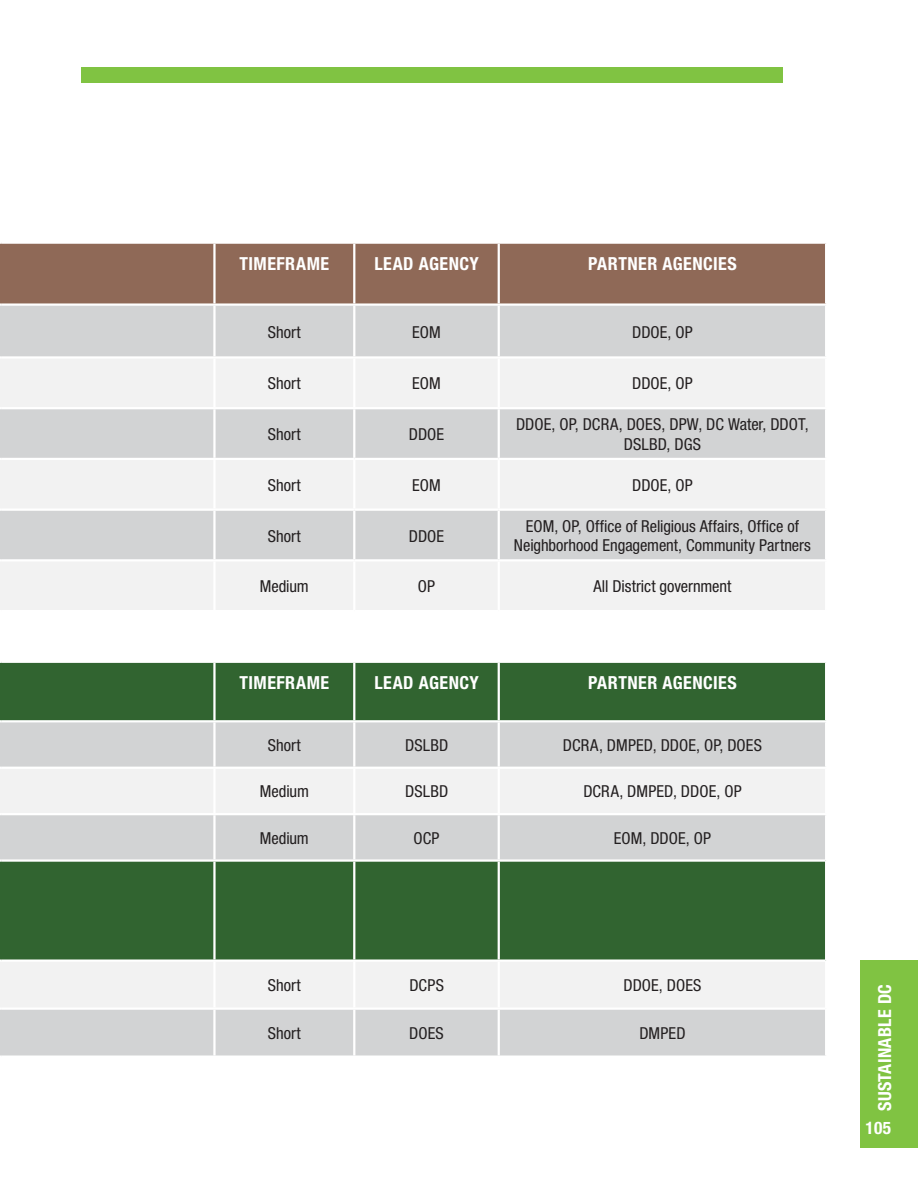
<style>
.page{position:relative;width:918px;height:1188px;background:#fff}
.page>*{position:absolute;margin:0;border:0;box-sizing:border-box;transform-origin:0 0}
.t1{font:700 condensed 18px "Helvetica Neue";letter-spacing:.025em;color:#fff}
.t2{font:700 condensed 17.4px "Helvetica Neue";color:#fff}
.t3{font:condensed 16.5px/19.8px "Helvetica Neue";color:#231f20;text-align:center}
</style>
<div class="page">
<div style="left:861px;top:961px;width:57px;height:187px;background:#80c342"></div>
<div style="left:81px;top:68px;width:702px;height:15px;background:#80c342"></div>
<div style="left:0;top:244px;width:825px;height:59px;background:#8f6957"></div>
<div style="left:0;top:306px;width:825px;height:749px;background:#d2d3d4"></div>
<svg style="left:0;top:359px;width:825px;height:648px;fill:#f2f2f2"></svg>
<svg style="left:0;top:663px;width:825px;height:296px;fill:#316430"></svg>
<hr style="left:353px;top:663px;width:2px;height:57px;background:#fff">
<hr style="left:498px;top:663px;width:2px;height:57px;background:#fff">
<hr style="left:353px;top:722px;width:2px;height:45px;background:#fff">
<hr style="left:498px;top:722px;width:2px;height:45px;background:#fff">
<hr style="left:353px;top:769px;width:2px;height:44px;background:#fff">
<hr style="left:498px;top:769px;width:2px;height:44px;background:#fff">
<hr style="left:353px;top:815px;width:2px;height:44px;background:#fff">
<hr style="left:498px;top:815px;width:2px;height:44px;background:#fff">
<hr style="left:213px;top:663px;width:3px;height:57px;background:#fff">
<hr style="left:213px;top:722px;width:3px;height:45px;background:#fff">
<hr style="left:213px;top:815px;width:3px;height:44px;background:#fff">
<hr style="left:1px;top:356px;width:826px;height:3px;background:#fff">
<hr style="left:1px;top:407px;width:826px;height:2px;background:#fff">
<hr style="left:213px;top:244px;width:3px;height:59px;background:#fff">
<hr style="left:353px;top:244px;width:2px;height:59px;background:#fff">
<hr style="left:498px;top:244px;width:2px;height:59px;background:#fff">
<hr style="left:213px;top:306px;width:3px;height:50px;background:#fff">
<hr style="left:353px;top:306px;width:2px;height:50px;background:#fff">
<hr style="left:498px;top:306px;width:2px;height:50px;background:#fff">
<hr style="left:213px;top:359px;width:3px;height:48px;background:#fff">
<hr style="left:353px;top:359px;width:2px;height:48px;background:#fff">
<hr style="left:498px;top:359px;width:2px;height:48px;background:#fff">
<hr style="left:213px;top:409px;width:3px;height:49px;background:#fff">
<hr style="left:353px;top:409px;width:2px;height:49px;background:#fff">
<hr style="left:498px;top:409px;width:2px;height:49px;background:#fff">
<hr style="left:1px;top:458px;width:353px;height:2px;background:#fff">
<hr style="left:213px;top:460px;width:3px;height:49px;background:#fff">
<hr style="left:354px;top:458px;width:145px;height:2px;background:#fff">
<hr style="left:353px;top:460px;width:2px;height:49px;background:#fff">
<hr style="left:499px;top:458px;width:328px;height:2px;background:#fff">
<hr style="left:498px;top:460px;width:2px;height:49px;background:#fff">
<hr style="left:1px;top:509px;width:353px;height:2px;background:#fff">
<hr style="left:213px;top:511px;width:3px;height:48px;background:#fff">
<hr style="left:354px;top:509px;width:145px;height:2px;background:#fff">
<hr style="left:353px;top:511px;width:2px;height:48px;background:#fff">
<hr style="left:499px;top:509px;width:328px;height:2px;background:#fff">
<hr style="left:498px;top:511px;width:2px;height:48px;background:#fff">
<hr style="left:1px;top:559px;width:353px;height:3px;background:#fff">
<hr style="left:213px;top:562px;width:3px;height:48px;background:#fff">
<hr style="left:354px;top:559px;width:145px;height:3px;background:#fff">
<hr style="left:353px;top:562px;width:2px;height:48px;background:#fff">
<hr style="left:499px;top:559px;width:328px;height:3px;background:#fff">
<hr style="left:498px;top:562px;width:2px;height:48px;background:#fff">
<hr style="left:213px;top:862px;width:3px;height:97px;background:#fff">
<hr style="left:353px;top:862px;width:2px;height:97px;background:#fff">
<hr style="left:498px;top:862px;width:2px;height:97px;background:#fff">
<hr style="left:213px;top:962px;width:3px;height:45px;background:#fff">
<hr style="left:353px;top:962px;width:2px;height:45px;background:#fff">
<hr style="left:498px;top:962px;width:2px;height:45px;background:#fff">
<hr style="left:213px;top:769px;width:3px;height:44px;background:#fff">
<hr style="left:213px;top:1010px;width:3px;height:45px;background:#fff">
<hr style="left:353px;top:1010px;width:2px;height:45px;background:#fff">
<hr style="left:498px;top:1010px;width:2px;height:45px;background:#fff">
<svg style="left:0;top:610px;width:825px;height:53px"></svg>
<hr style="left:1px;top:661px;width:826px;height:2px;background:#fff">
<hr style="left:1px;top:720px;width:826px;height:2px;background:#fff">
<hr style="left:1px;top:767px;width:826px;height:2px;background:#fff">
<hr style="left:1px;top:813px;width:826px;height:2px;background:#fff">
<hr style="left:1px;top:859px;width:824px;height:3px;background:#fff">
<hr style="left:1px;top:959px;width:824px;height:3px;background:#fff">
<hr style="left:1px;top:1007px;width:824px;height:3px;background:#fff">
<p class="t1" style="left:240px;top:257px;width:91px">TIMEFRAME</p>
<p class="t1" style="left:374px;top:257px;width:106px">LEAD AGENCY</p>
<p class="t1" style="left:588px;top:257px;width:150px">PARTNER AGENCIES</p>
<p class="t3" style="left:268px;top:323px;width:34px">Short</p>
<p class="t3" style="left:412px;top:323px;width:30px">EOM</p>
<p class="t3" style="left:632px;top:323px;width:62px">DDOE, OP</p>
<p class="t3" style="left:268px;top:375px;width:34px">Short</p>
<p class="t3" style="left:412px;top:375px;width:30px">EOM</p>
<p class="t3" style="left:632px;top:375px;width:62px">DDOE, OP</p>
<p class="t3" style="left:268px;top:426px;width:34px">Short</p>
<p class="t3" style="left:409px;top:426px;width:37px">DDOE</p>
<p class="t3" style="left:516px;top:416px;width:294px">DDOE, OP, DCRA, DOES, DPW, DC Water, DDOT,<br>DSLBD, DGS</p>
<p class="t3" style="left:268px;top:476px;width:34px">Short</p>
<p class="t3" style="left:412px;top:476px;width:30px">EOM</p>
<p class="t3" style="left:632px;top:476px;width:62px">DDOE, OP</p>
<p class="t3" style="left:268px;top:527px;width:34px">Short</p>
<p class="t3" style="left:409px;top:527px;width:37px">DDOE</p>
<p class="t3" style="left:514px;top:517px;width:298px">EOM, OP, Office of Religious Affairs, Office of<br>Neighborhood Engagement, Community Partners</p>
<p class="t3" style="left:260px;top:578px;width:50px">Medium</p>
<p class="t3" style="left:418px;top:578px;width:19px">OP</p>
<p class="t3" style="left:593px;top:578px;width:139px">All District government</p>
<p class="t1" style="left:240px;top:676px;width:91px">TIMEFRAME</p>
<p class="t1" style="left:374px;top:676px;width:106px">LEAD AGENCY</p>
<p class="t1" style="left:588px;top:676px;width:150px">PARTNER AGENCIES</p>
<p class="t3" style="left:268px;top:737px;width:34px">Short</p>
<p class="t3" style="left:405px;top:737px;width:45px">DSLBD</p>
<p class="t3" style="left:563px;top:737px;width:201px">DCRA, DMPED, DDOE, OP, DOES</p>
<p class="t3" style="left:260px;top:783px;width:51px">Medium</p>
<p class="t3" style="left:405px;top:783px;width:45px">DSLBD</p>
<p class="t3" style="left:583px;top:783px;width:160px">DCRA, DMPED, DDOE, OP</p>
<p class="t3" style="left:260px;top:830px;width:51px">Medium</p>
<p class="t3" style="left:414px;top:830px;width:27px">OCP</p>
<p class="t3" style="left:614px;top:830px;width:99px">EOM, DDOE, OP</p>
<p class="t3" style="left:268px;top:977px;width:34px">Short</p>
<p class="t3" style="left:409px;top:977px;width:36px">DCPS</p>
<p class="t3" style="left:624px;top:977px;width:79px">DDOE, DOES</p>
<p class="t3" style="left:268px;top:1025px;width:34px">Short</p>
<p class="t3" style="left:409px;top:1025px;width:36px">DOES</p>
<p class="t3" style="left:639px;top:1025px;width:48px">DMPED</p>
<p class="t1" style="left:878px;top:1111px;width:129px;rotate:-90deg">SUSTAINABLE DC</p>
<p class="t2" style="left:865px;top:1122px;width:27px">105</p>
</div>
